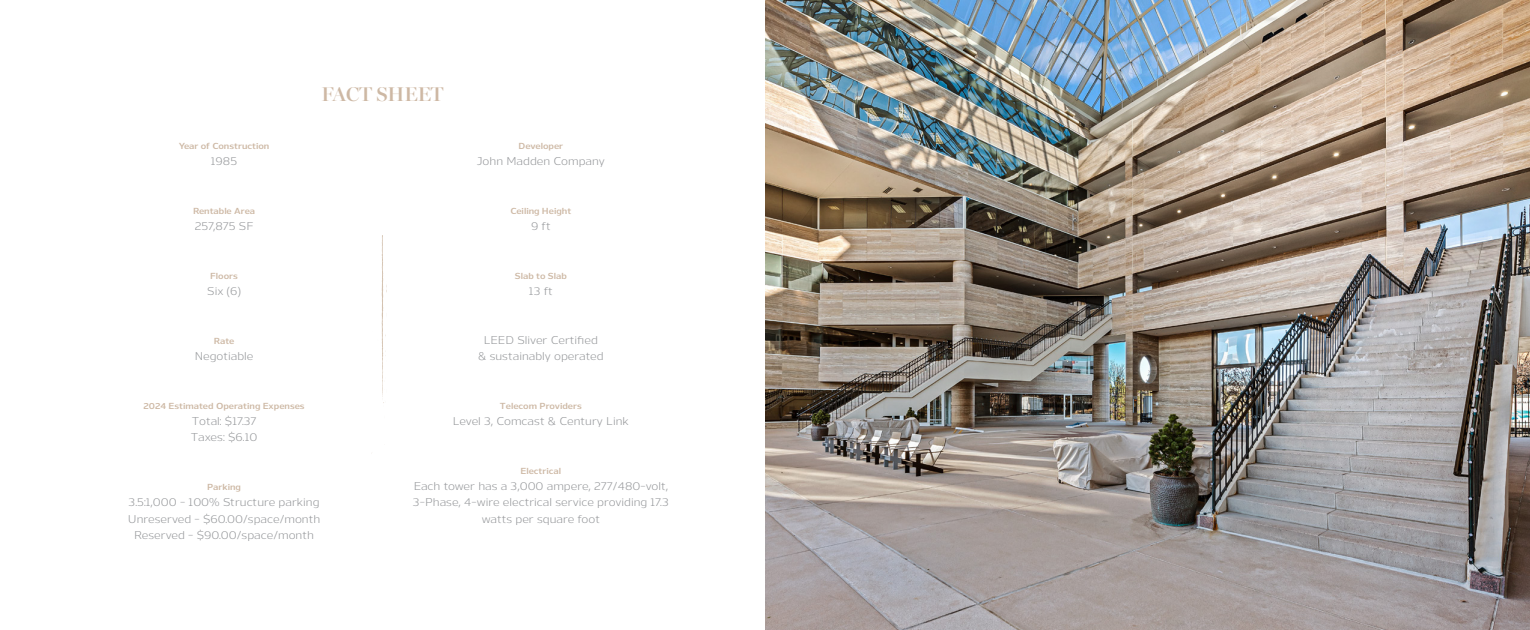
<style>
.page{position:relative;width:1530px;height:630px;background:#fff}
.page>*{position:absolute;margin:0;border:0;box-sizing:border-box;transform-origin:0 0}
.t1{font:600 20px "Miller Banner";color:#cdb8a4}
.t2{font:11.25px/16.2px "Nauman";color:#939598;text-align:center}
.t3{font:600 8.75px "Nauman";color:#cdb8a4}
.s1{color:#ceb8a4}
</style>
<div class="page">
<img style="left:765px;top:0;width:765px;height:630px">
<svg style="left:381px;top:235px;width:6px;height:168px"></svg>
<p class="t1" style="left:321px;top:82px;width:124px"><span class="s1">F</span>ACT SH<span class="s1">EET</span></p>
<p class="t3" style="left:179px;top:139px;width:92px">Year of Construction</p>
<p class="t2" style="left:211px;top:152px;width:28px">1985</p>
<p class="t3" style="left:519px;top:139px;width:46px">Developer</p>
<p class="t2" style="left:477px;top:152px;width:130px">John Madden Company</p>
<p class="t3" style="left:193px;top:204px;width:64px">Rentable Area</p>
<p class="t2" style="left:195px;top:217px;width:60px">257,875 SF</p>
<p class="t3" style="left:510px;top:204px;width:62px">Ceiling Height</p>
<p class="t2" style="left:531px;top:217px;width:21px">9 ft</p>
<p class="t3" style="left:210px;top:269px;width:29px">Floors</p>
<p class="t2" style="left:207px;top:282px;width:35px">Six (6)</p>
<p class="t3" style="left:515px;top:269px;width:53px">Slab to Slab</p>
<p class="t2" style="left:529px;top:282px;width:25px">13 ft</p>
<p class="t3" style="left:214px;top:334px;width:22px">Rate</p>
<p class="t2" style="left:195px;top:347px;width:60px">Negotiable</p>
<p class="t2" style="left:484px;top:331px;width:115px">LEED Sliver Certified</p>
<p class="t2" style="left:478px;top:347px;width:127px">&amp; sustainably operated</p>
<p class="t3" style="left:143px;top:399px;width:163px">2024 Estimated Operating Expenses</p>
<p class="t2" style="left:192px;top:412px;width:66px">Total: $17.37</p>
<p class="t2" style="left:191px;top:428px;width:68px">Taxes: $6.10</p>
<p class="t3" style="left:500px;top:399px;width:83px">Telecom Providers</p>
<p class="t2" style="left:453px;top:412px;width:177px">Level 3, Comcast &amp; Century Link</p>
<p class="t3" style="left:207px;top:480px;width:35px">Parking</p>
<p class="t2" style="left:129px;top:493px;width:192px">3.5:1,000 - 100% Structure parking</p>
<p class="t2" style="left:128px;top:509px;width:194px">Unreserved - $60.00/space/month</p>
<p class="t2" style="left:134px;top:526px;width:181px">Reserved - $90.00/space/month</p>
<p class="t3" style="left:521px;top:464px;width:42px">Electrical</p>
<p class="t2" style="left:413px;top:477px;width:257px">Each tower has a 3,000 ampere, 277/480-volt,<br>3-Phase, 4-wire electrical service providing 17.3 watts per square foot</p>
</div>
